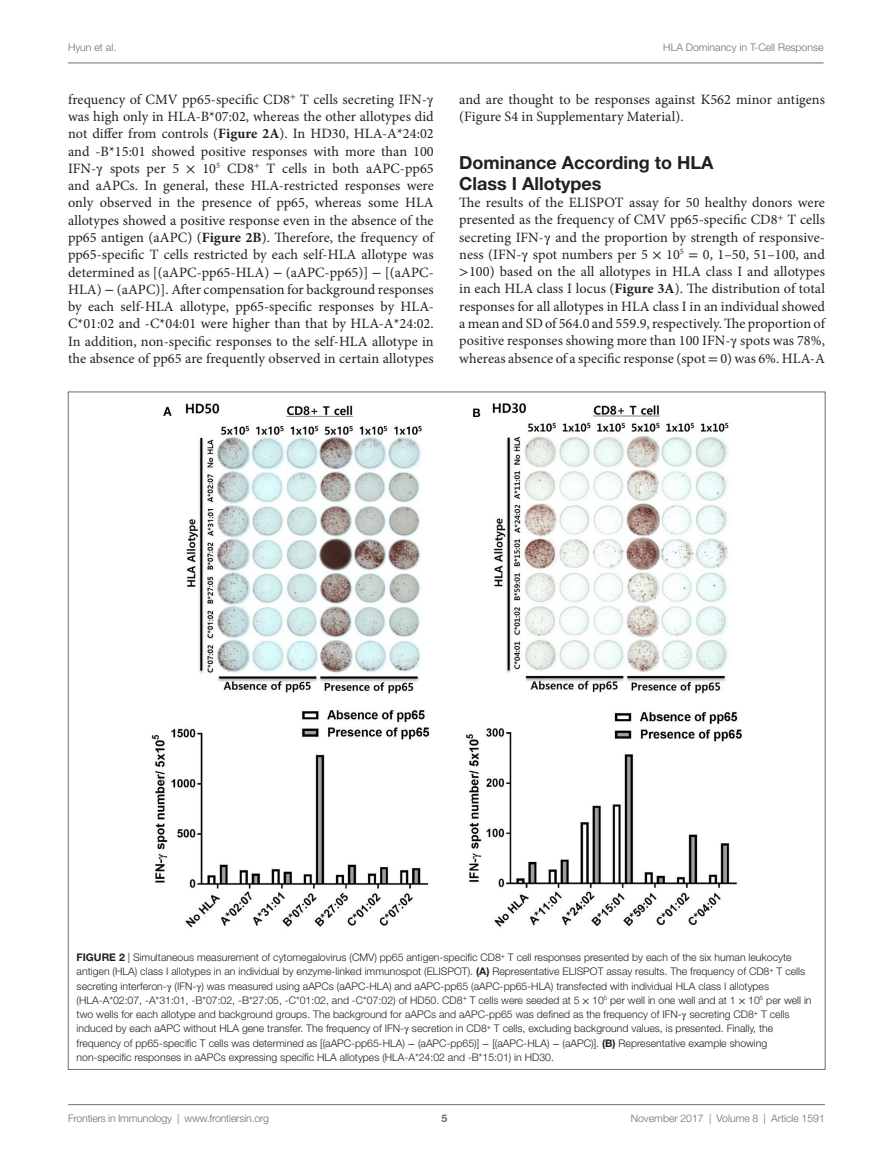
<style>
.page{position:relative;width:893px;height:1170px;background:#fff}
.page>*{position:absolute;margin:0;border:0;box-sizing:border-box;transform-origin:0 0}
.t1{font:700 18px/21px "Helvetica Neue LT Std";color:#231f20}
.t2{font:14.25px/17.2px "Minion Pro";letter-spacing:.005em;color:#231f20;text-align:justify}
.t3{font:300 10.5px/14.2px "Helvetica Neue LT Std";color:#231f20}
.t4{font:300 10.5px "Helvetica Neue LT Std";color:#6c6d70}
.t5{font:700 10.5px "Helvetica Neue LT Std";color:#6c6d70}
.s1{font-family:"STIX General"}
.s2{font-weight:700}
.s3{font-family:"STIX General";font-weight:400}
</style>
<div class="page">
<img style="left:151px;top:403px;width:591px;height:525px">
<hr style="left:68px;top:1104px;width:757px;height:1px;background:#6c6d70">
<hr style="left:68px;top:63px;width:755px;height:1px;background:#6c6d70">
<p class="t4" style="left:68px;top:41px;width:50px">Hyun et al.</p>
<p class="t4" style="left:663px;top:41px;width:162px">HLA Dominancy in T-Cell Response</p>
<p class="t2" style="left:68px;top:91px;width:367px">frequency of CMV pp65-specific CD8<sup>+</sup> T cells secreting IFN-<span class="s1">γ </span>was high only in HLA-B*07:02, whereas the other allotypes did not differ from controls (<span class="s2">Figure 2A</span>). In HD30, HLA-A*24:02 and -B*15:01 showed positive responses with more than 100<br>IFN-<span class="s1">γ</span> spots per 5 <span class="s1">×</span> 10<sup>5</sup> CD8<sup>+</sup> T cells in both aAPC-pp65 and aAPCs. In general, these HLA-restricted responses were only observed in the presence of pp65, whereas some HLA allotypes showed a positive response even in the absence of the pp65 antigen (aAPC) (<span class="s2">Figure 2B</span>). Therefore, the frequency of pp65-specific T cells restricted by each self-HLA allotype was determined as [(aAPC-pp65-HLA) <span class="s1">−</span> (aAPC-pp65)] <span class="s1">−</span> [(aAPC-HLA) <span class="s1">−</span> (aAPC)]. After compensation for background responses by each self-HLA allotype, pp65-specific responses by HLA-C*01:02 and -C*04:01 were higher than that by HLA-A*24:02.<br>In addition, non-specific responses to the self-HLA allotype in the absence of pp65 are frequently observed in certain allotypes</p>
<p class="t2" style="left:459px;top:90px;width:367px">and are thought to be responses against K562 minor antigens (Figure S4 in Supplementary Material).</p>
<p class="t1" style="left:459px;top:151px;width:231px">Dominance According to HLA<br>Class I Allotypes</p>
<p class="t2" style="left:459px;top:194px;width:367px">The results of the ELISPOT assay for 50 healthy donors were presented as the frequency of CMV pp65-specific CD8<sup>+</sup> T cells secreting IFN-<span class="s1">γ</span> and the proportion by strength of responsive&shy;ness (IFN-<span class="s1">γ</span> spot numbers per 5 <span class="s1">×</span> 10<sup>5</sup> <span class="s1">=</span> 0, 1–50, 51–100, and <span class="s1">&gt;</span>100) based on the all allotypes in HLA class I and allotypes in each HLA class I locus (<span class="s2">Figure 3A</span>). The distribution of total responses for all allotypes in HLA class I in an individual showed a mean and SD of 564.0 and 559.9, respectively. The proportion of positive responses showing more than 100 IFN-<span class="s1">γ</span> spots was 78%, whereas absence of a specific response (spot <span class="s1">=</span> 0) was 6%. HLA-A</p>
<p class="t3" style="left:77px;top:950px;width:736px"><span class="s2">FIG URE 2</span> | Simultaneous measurement of cytomegalovirus (CMV) pp65 antigen-specific CD8<sup>+</sup> T cell responses presented by each of the six human leukocyte antigen (HLA) class I allotypes in an individual by enzyme-linked immunospot (ELISPOT). <span class="s2">(A)</span> Representative ELISPOT assay results. The frequency of CD8<sup>+</sup> T cells secreting interferon-<span class="s3">γ</span> (IFN-<span class="s3">γ</span>) was measured using aAPCs (aAPC-HLA) and aAPC-pp65 (aAPC-pp65-HLA) transfected with individual HLA class I allotypes (HLA-A*02:07, -A*31:01, -B*07:02, -B*27:05, -C*01:02, and -C*07:02) of HD50. CD8<sup>+</sup> T cells were seeded at 5 <span class="s3">×</span> 10<sup>5</sup> per well in one well and at 1 <span class="s3">×</span> 10<sup>5</sup> per well in two wells for each allotype and background groups. The background for aAPCs and aAPC-pp65 was defined as the frequency of IFN-<span class="s3">γ</span> secreting CD8<sup>+</sup> T cells induced by each aAPC without HLA gene transfer. The frequency of IFN-<span class="s3">γ</span> secretion in CD8<sup>+</sup> T cells, excluding background values, is presented. Finally, the frequency of pp65-specific T cells was determined as [(aAPC-pp65-HLA) <span class="s3">−</span> (aAPC-pp65)] <span class="s3">−</span> [(aAPC-HLA) <span class="s3">−</span> (aAPC)]. <span class="s2">(B)</span> Representative example showing non-specific responses in aAPCs expressing specific HLA allotypes (HLA-A*24:02 and -B*15:01) in HD30.</p>
<p class="t4" style="left:68px;top:1111px;width:203px">Frontiers in Immunology | www.frontiersin.org</p>
<p class="t4" style="left:631px;top:1111px;width:196px">November 2017 | Volume 8 | Article 1591</p>
<p class="t5" style="left:441px;top:1111px;width:7px">5</p>
</div>
